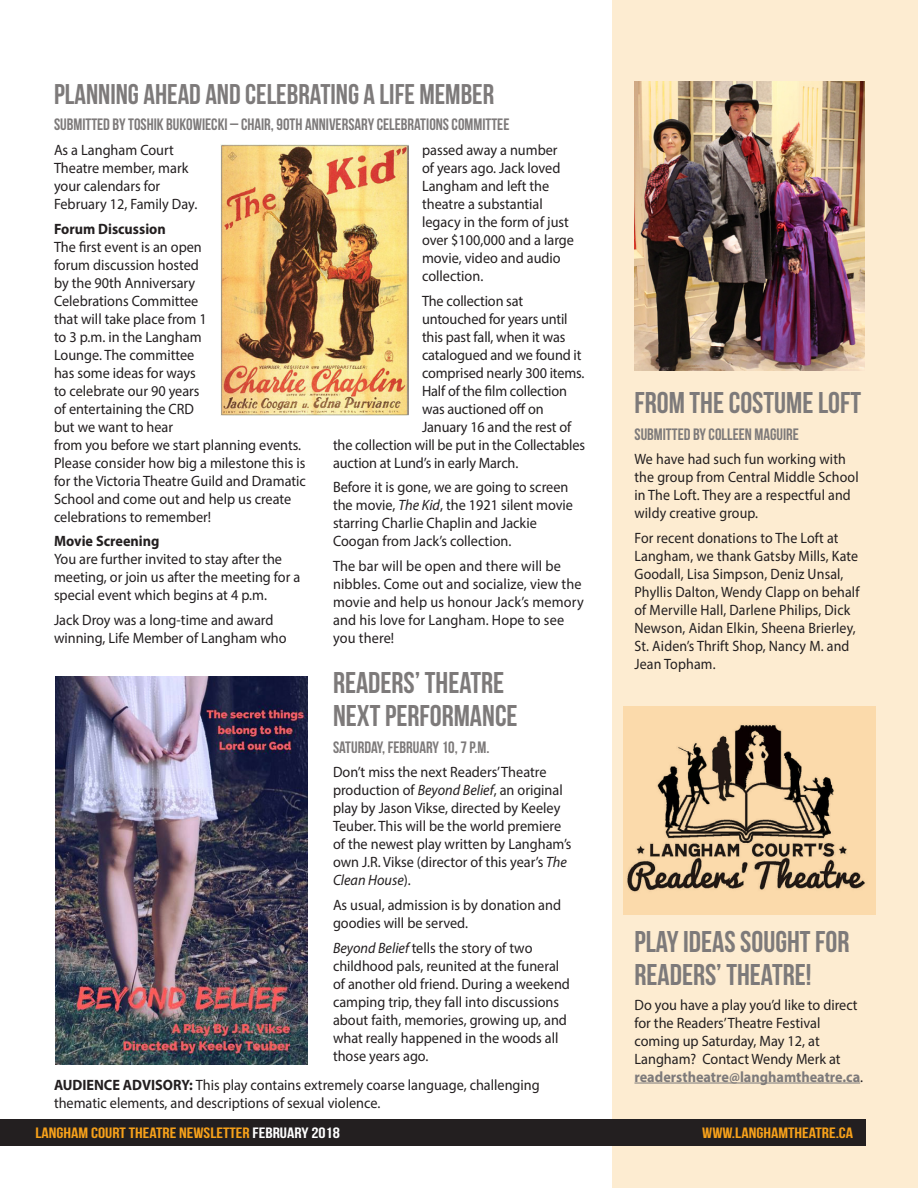
<style>
.page{position:relative;width:918px;height:1188px;background:#fff}
.page>*{position:absolute;margin:0;border:0;box-sizing:border-box;transform-origin:0 0}
.Heading{font:30px/33px "Bebas Neue";color:#7d7a7a}
.Heading-2{font:28.5px "Bebas Neue";color:#7d7a7a}
.Submitted_By{font:16.5px "Bebas Neue";color:#7d7a7a}
.Body_-_Regular{font:15px/18px "Myriad Pro";color:#231f20;scale:.95 1}
.Body_-_Regular-2{font:15px/18px "Myriad Pro";color:#231f20;scale:.93 1}
.t1{font:15px "Bebas Neue";color:#f7a11a;scale:1.2 1}
.Dates_for_workshops{font:700 15px "Myriad Pro";color:#231f20;scale:.95 1}
.s1{font-style:italic}
.s2{font-weight:700}
.s3{font-weight:700;color:#7d7a7a}
.s4{color:#fff}
</style>
<div class="page">
<div style="left:612px;top:0;width:306px;height:1188px;background:#fdecd1"></div>
<img style="left:55px;top:676px;width:252px;height:389px">
<img style="left:220px;top:145px;width:189px;height:271px">
<hr style="left:634px;top:1083px;width:226px;height:1px;background:#7d7a7a">
<img style="left:623px;top:706px;width:252px;height:208px">
<div style="left:0;top:1119px;width:865px;height:27px;background:#231f20"></div>
<img style="left:634px;top:81px;width:230px;height:289px">
<p class="Heading-2" style="left:54px;top:78px;width:442px">PLANNING AHEAD AND CELEBRATING A LIFE MEMBER</p>
<p class="Submitted_By" style="left:54px;top:115px;width:457px">SUBMITTED BY TOSHIK BUKOWIECKI – CHAIR, 90TH ANNIVERSARY CELEBRATIONS COMMITTEE</p>
<p class="Body_-_Regular" style="left:54px;top:141px;width:152px">As a Langham Court<br>Theatre member, mark your calendars for<br>February 12, Family Day.</p>
<p class="Dates_for_workshops" style="left:54px;top:219px;width:119px">Forum Discussion</p>
<p class="Body_-_Regular" style="left:54px;top:237px;width:267px">The first event is an open<br>forum discussion hosted<br>by the 90th Anniversary<br>Celebrations Committee<br>that will take place from 1<br>to 3 p.m. in the Langham<br>Lounge. The committee<br>has some ideas for ways<br>to celebrate our 90 years<br>of entertaining the CRD<br>but we want to hear<br>from you before we start planning events.<br>Please consider how big a milestone this is for the Victoria Theatre Guild and Dramatic<br>School and come out and help us create celebrations to remember!</p>
<p class="Dates_for_workshops" style="left:54px;top:531px;width:113px">Movie Screening</p>
<p class="Body_-_Regular" style="left:54px;top:550px;width:261px">You are further invited to stay after the meeting, or join us after the meeting for a special event which begins at 4 p.m.</p>
<p class="Body_-_Regular" style="left:54px;top:611px;width:246px">Jack Droy was a long-time and award winning, Life Member of Langham who</p>
<p class="Body_-_Regular" style="left:422px;top:141px;width:162px">passed away a number<br>of years ago. Jack loved<br>Langham and left the theatre a substantial legacy in the form of just over $100,000 and a large movie, video and audio collection.</p>
<p class="Body_-_Regular" style="left:422px;top:291px;width:108px">The collection sat</p>
<p class="Body_-_Regular" style="left:422px;top:309px;width:155px">untouched for years until</p>
<p class="Body_-_Regular" style="left:422px;top:327px;width:152px">this past fall, when it was</p>
<p class="Body_-_Regular" style="left:422px;top:345px;width:169px">catalogued and we found it</p>
<p class="Body_-_Regular" style="left:422px;top:363px;width:172px">comprised nearly 300 items.</p>
<p class="Body_-_Regular" style="left:422px;top:381px;width:154px">Half of the film collection</p>
<p class="Body_-_Regular" style="left:422px;top:399px;width:129px">was auctioned off on</p>
<p class="Body_-_Regular" style="left:422px;top:417px;width:159px">January 16 and the rest of</p>
<p class="Body_-_Regular" style="left:333px;top:435px;width:267px">the collection will be put in the Collectables</p>
<p class="Body_-_Regular" style="left:333px;top:453px;width:197px">auction at Lund’s in early March.</p>
<p class="Body_-_Regular" style="left:333px;top:478px;width:254px">Before it is gone, we are going to screen the movie, <span class="s1">The Kid</span>, the 1921 silent movie starring Charlie Chaplin and Jackie Coogan from Jack’s collection.</p>
<p class="Body_-_Regular" style="left:333px;top:557px;width:265px">The bar will be open and there will be nibbles. Come out and socialize, view the movie and help us honour Jack’s memory and his love for Langham. Hope to see you there!</p>
<p class="Heading" style="left:333px;top:666px;width:186px">READERS’ THEATRE<br>NEXT PERFORMANCE</p>
<p class="Submitted_By" style="left:333px;top:738px;width:158px">SATURDAY, FEBRUARY 10, 7 P.M.</p>
<p class="Body_-_Regular" style="left:333px;top:763px;width:253px">Don’t miss the next Readers’ Theatre production of <span class="s1">Beyond Belief</span>, an original play by Jason Vikse, directed by Keeley Teuber. This will be the world premiere of the newest play written by Langham’s own J.R. Vikse (director of this year’s <span class="s1">The Clean House</span>).</p>
<p class="Body_-_Regular" style="left:333px;top:896px;width:242px">As usual, admission is by donation and goodies will be served.</p>
<p class="Body_-_Regular" style="left:333px;top:939px;width:251px"><span class="s1">Beyond Belief</span> tells the story of two childhood pals, reunited at the funeral of another old friend. During a weekend camping trip, they fall into discussions about faith, memories, growing up, and what really happened in the woods all those years ago.</p>
<p class="Body_-_Regular" style="left:54px;top:1076px;width:513px"><span class="s2">AUDIENCE ADVISORY:</span> This play contains extremely coarse language, challenging thematic elements, and descriptions of sexual violence.</p>
<p class="Heading" style="left:634px;top:386px;width:228px">FROM THE COSTUME LOFT</p>
<p class="Submitted_By" style="left:634px;top:425px;width:166px">SUBMITTED BY COLLEEN MAGUIRE</p>
<p class="Body_-_Regular-2" style="left:634px;top:450px;width:243px">We have had such fun working with the group from Central Middle School in The Loft. They are a respectful and wildy creative group.</p>
<p class="Body_-_Regular-2" style="left:634px;top:529px;width:243px">For recent donations to The Loft at Langham, we thank Gatsby Mills, Kate Goodall, Lisa Simpson, Deniz Unsal, Phyllis Dalton, Wendy Clapp on behalf of Merville Hall, Darlene Philips, Dick Newson, Aidan Elkin, Sheena Brierley, St. Aiden’s Thrift Shop, Nancy M. and Jean Topham.</p>
<p class="Heading" style="left:634px;top:925px;width:216px">PLAY IDEAS SOUGHT FOR<br>READERS’ THEATRE!</p>
<p class="Body_-_Regular" style="left:634px;top:995px;width:242px">Do you have a play you’d like to direct for the Readers’ Theatre Festival coming up Saturday, May 12, at Langham? Contact Wendy Merk at <span class="s3">readerstheatre@langhamtheatre.ca</span>.</p>
<p class="t1" style="left:35px;top:1124px;width:255px">LANGHAM COURT THEATRE NEWSLETTER <span class="s4">FEBRUARY 2018</span></p>
<p class="t1" style="left:702px;top:1124px;width:127px">WWW.LANGHAMTHEATRE.CA</p>
</div>
